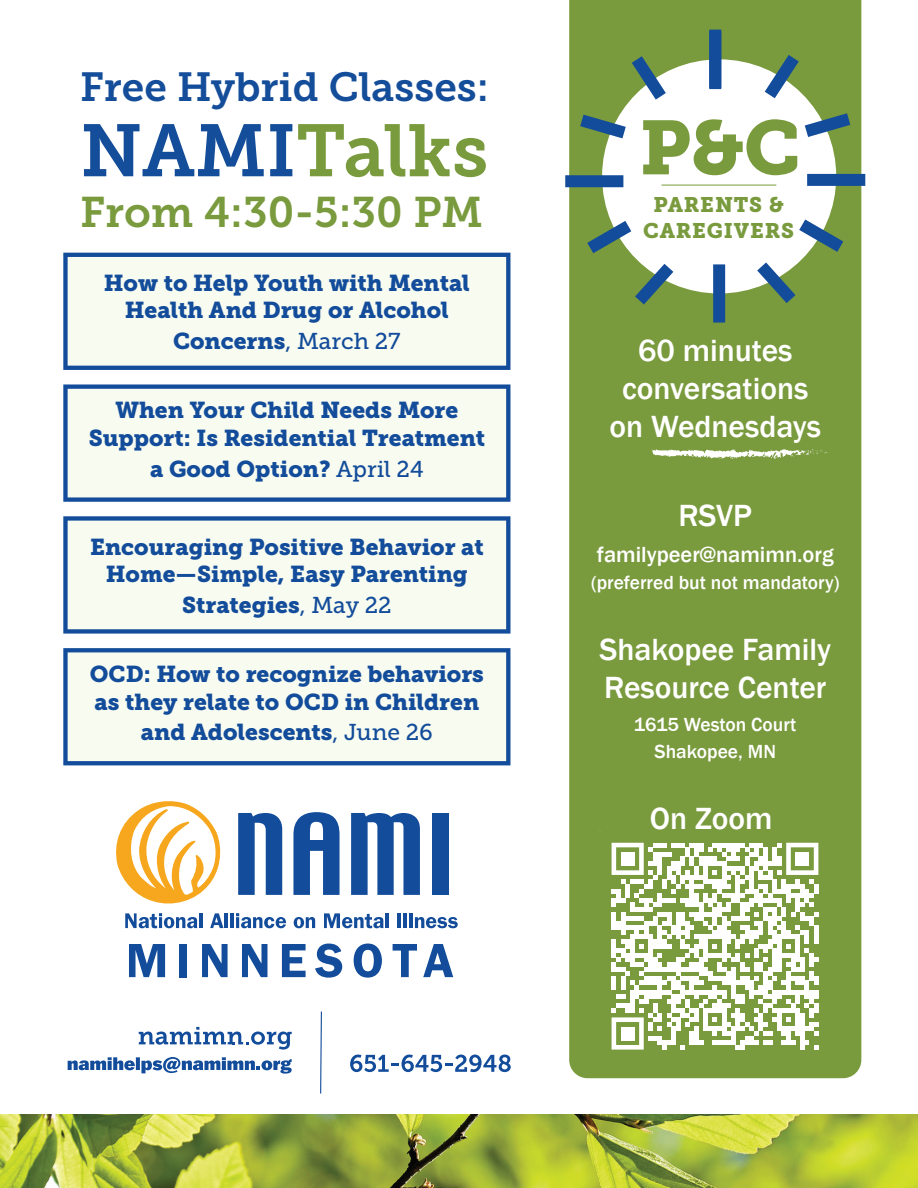
<style>
.page{position:relative;width:918px;height:1188px;background:#fff}
.page>*{position:absolute;margin:0;border:0;box-sizing:border-box;transform-origin:0 0}
.t1{font:75.75px "Museo Slab 900";color:#799a3d}
.t2{font:73.5px "Museo Slab 700";color:#799a3d}
.t3{font:42.6px "Museo Slab 700";color:#799a3d}
.t4{font:40.5px "Museo Slab 700";color:#144d99}
.t5{font:500 31.5px/37.8px "Franklin Gothic";color:#fff;text-align:center}
.t6{font:22.8px/27.5px "Museo Slab 900";color:#124c9a;text-align:center}
.t7{font:500 22.5px "Franklin Gothic";color:#fff}
.t8{font:21px/25.2px "Museo Slab 900";letter-spacing:.04em;color:#799a3d;text-align:center}
.t9{font:500 19.5px/27px "Franklin Gothic";color:#fff;text-align:center}
.s1{color:#144d99}
.s2{font-family:"Museo Slab 500"}
</style>
<div class="page">
<img style="left:0;top:1115px;width:918px;height:73px">
<svg style="left:63px;top:253px;width:447px;height:117px;fill:#f8fbf0"></svg>
<svg style="left:63px;top:384px;width:447px;height:118px;fill:#f8fbf0"></svg>
<svg style="left:63px;top:516px;width:447px;height:118px;fill:#f8fbf0"></svg>
<svg style="left:63px;top:648px;width:447px;height:117px;fill:#f8fbf0"></svg>
<div style="left:569px;top:0;width:292px;height:1078px;background:#799a3d"></div>
<svg style="left:116px;top:801px;width:105px;height:103px"></svg>
<svg style="left:238px;top:813px;width:44px;height:82px"></svg>
<svg style="left:293px;top:812px;width:47px;height:83px"></svg>
<svg style="left:351px;top:813px;width:69px;height:82px"></svg>
<div style="left:432px;top:813px;width:17px;height:82px;background:#124c9a"></div>
<div style="left:180px;top:944px;width:7px;height:33px;background:#124c9a"></div>
<svg style="left:202px;top:944px;width:26px;height:33px"></svg>
<svg style="left:242px;top:944px;width:25px;height:33px"></svg>
<svg style="left:282px;top:944px;width:24px;height:33px"></svg>
<svg style="left:315px;top:944px;width:27px;height:34px"></svg>
<svg style="left:354px;top:944px;width:28px;height:34px"></svg>
<svg style="left:393px;top:944px;width:24px;height:33px"></svg>
<svg style="left:423px;top:944px;width:30px;height:33px"></svg>
<svg style="left:129px;top:944px;width:36px;height:33px"></svg>
<svg style="left:125px;top:913px;width:72px;height:15px"></svg>
<hr style="left:199px;top:913px;width:3px;height:15px;background:#124c9a">
<svg style="left:210px;top:913px;width:13px;height:15px"></svg>
<hr style="left:225px;top:913px;width:3px;height:15px;background:#124c9a">
<hr style="left:230px;top:913px;width:4px;height:15px;background:#124c9a">
<svg style="left:236px;top:913px;width:50px;height:15px"></svg>
<svg style="left:294px;top:917px;width:21px;height:11px"></svg>
<svg style="left:324px;top:913px;width:60px;height:15px"></svg>
<hr style="left:385px;top:913px;width:4px;height:15px;background:#124c9a">
<hr style="left:398px;top:913px;width:3px;height:15px;background:#124c9a">
<hr style="left:404px;top:913px;width:3px;height:15px;background:#124c9a">
<hr style="left:409px;top:913px;width:4px;height:15px;background:#124c9a">
<svg style="left:415px;top:917px;width:43px;height:11px"></svg>
<svg style="left:139px;top:1027px;width:153px;height:23px"></svg>
<svg style="left:68px;top:1057px;width:224px;height:17px"></svg>
<svg style="left:350px;top:1055px;width:161px;height:17px"></svg>
<div style="left:602px;top:59px;width:234px;height:234px;background:#fff;border-radius:50%"></div>
<div style="left:713px;top:264px;width:12px;height:59px;background:#134c9a"></div>
<div style="left:709px;top:31px;width:12px;height:58px;background:#134c9a"></div>
<div style="left:565px;top:175px;width:58px;height:12px;background:#134c9a"></div>
<svg style="left:569px;top:43px;width:108px;height:104px"></svg>
<svg style="left:574px;top:210px;width:112px;height:107px"></svg>
<div style="left:709px;top:30px;width:12px;height:58px;background:#134c9a"></div>
<div style="left:807px;top:174px;width:58px;height:12px;background:#134c9a"></div>
<svg style="left:753px;top:42px;width:109px;height:104px"></svg>
<svg style="left:745px;top:208px;width:112px;height:108px"></svg>
<svg style="left:651px;top:448px;width:183px;height:11px"></svg>
<svg style="left:612px;top:843px;width:206px;height:207px"></svg>
<div style="left:621px;top:1027px;width:14px;height:13px;background:#fff"></div>
<svg style="left:320px;top:1011px;width:2px;height:83px"></svg>
<h3 class="t4" style="left:80px;top:64px;width:410px">Free Hybrid Classes:</h3>
<h2 class="t2" style="left:80px;top:109px;width:410px"><span class="s1">NAMI</span>Talks</h2>
<h3 class="t3" style="left:80px;top:189px;width:404px">From 4:30-5:30 PM</h3>
<p class="t6" style="left:104px;top:269px;width:367px">How to Help Youth with Mental<br>Health And Drug or Alcohol</p>
<p class="t6" style="left:173px;top:328px;width:229px">Concerns<span class="s2">, March 27</span></p>
<p class="t6" style="left:89px;top:397px;width:398px">When Your Child Needs More<br>Support: Is Residential Treatment</p>
<p class="t6" style="left:150px;top:455px;width:275px">a Good Option? <span class="s2">April 24</span></p>
<p class="t6" style="left:90px;top:533px;width:395px">Encouraging Positive Behavior at<br>Home—Simple, Easy Parenting</p>
<p class="t6" style="left:182px;top:591px;width:211px">Strategies<span class="s2">, May 22</span></p>
<p class="t6" style="left:90px;top:661px;width:396px;text-align:left">OCD: How to recognize behaviors as they relate to OCD in Children</p>
<p class="t6" style="left:141px;top:719px;width:294px">and Adolescents<span class="s2">, June 26</span></p>
<h1 class="t1" style="left:640px;top:104px;width:163px">P&amp;C</h1>
<p class="t8" style="left:643px;top:193px;width:153px">PARENTS &amp;<br>CAREGIVERS</p>
<h3 class="t5" style="left:609px;top:332px;width:213px">60 minutes conversations on Wednesdays</h3>
<h3 class="t5" style="left:678px;top:497px;width:75px">RSVP</h3>
<p class="t7" style="left:597px;top:541px;width:238px">familypeer@namimn.org</p>
<p class="t9" style="left:591px;top:570px;width:250px">(preferred but not mandatory)</p>
<h3 class="t5" style="left:599px;top:631px;width:233px;text-align:left">Shakopee Family<br>Resource Center</h3>
<p class="t9" style="left:634px;top:711px;width:164px">1615 Weston Court<br>Shakopee, MN</p>
<h3 class="t5" style="left:650px;top:800px;width:124px">On Zoom</h3>
</div>
